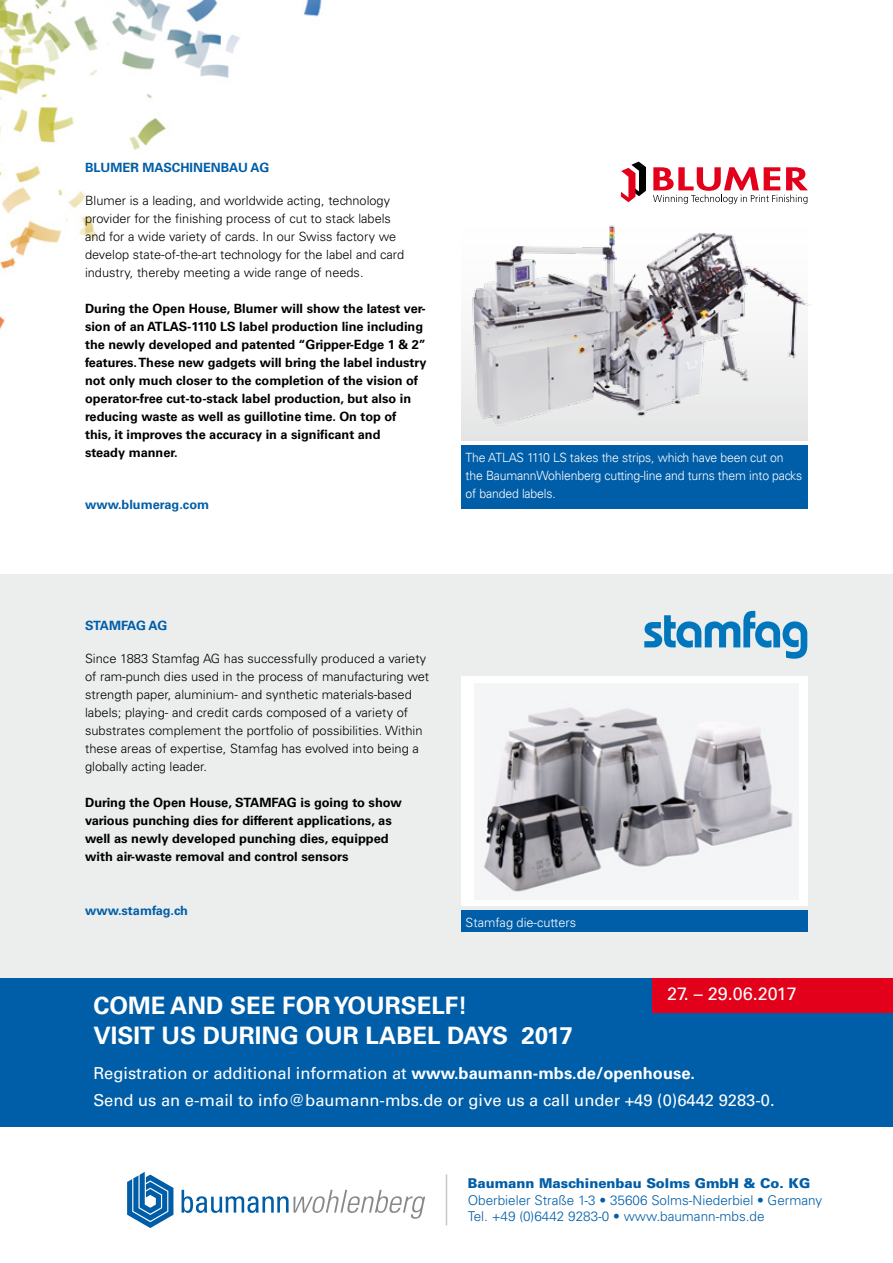
<style>
.page{position:relative;width:893px;height:1263px;background:#fff}
.page>*{position:absolute;margin:0;border:0;box-sizing:border-box;transform-origin:0 0}
.t1{font:700 24px/30px "Univers";color:#fff}
.t2{font:18px "Univers";color:#fff}
.t3{font:16.5px/27px "Univers";color:#fff}
.t4{font:300 13.5px/16.5px "Univers";color:#005ea8}
.t5{font:900 13.5px "Univers";color:#005ea8}
.t6{font:300 12.75px/18px "Univers";color:#000}
.t7{font:700 12.75px/18px "Univers";color:#000}
.t8{font:300 12.75px/18px "Univers";letter-spacing:-.01em;color:#fff;scale:.96 1}
.t9{font:700 12.75px "Univers";color:#005ea8}
.t10{font:300 12.75px "Univers";letter-spacing:-.01em;color:#fff}
.t11{font:700 12.75px "Univers";letter-spacing:-.02em;color:#005ea8}
.s1{font-weight:700}
</style>
<div class="page">
<div style="left:0;top:574px;width:893px;height:451px;background:#eceded"></div>
<img style="left:0;top:0;width:322px;height:330px">
<div style="left:461px;top:676px;width:347px;height:230px;background:#fff"></div>
<img style="left:475px;top:683px;width:324px;height:216px">
<div style="left:461px;top:910px;width:347px;height:22px;background:#005ea8"></div>
<div style="left:0;top:978px;width:893px;height:149px;background:#005ea8"></div>
<div style="left:653px;top:978px;width:240px;height:34px;background:#e2001a"></div>
<div style="left:461px;top:211px;width:347px;height:230px;background:linear-gradient(to bottom,#fff,#e6e6e7)"></div>
<svg style="left:621px;top:162px;width:25px;height:40px"></svg>
<svg style="left:653px;top:167px;width:155px;height:37px"></svg>
<svg style="left:644px;top:611px;width:163px;height:48px"></svg>
<hr style="left:446px;top:1174px;width:1px;height:51px;background:#c6c7c8">
<svg style="left:127px;top:1172px;width:46px;height:56px"></svg>
<svg style="left:182px;top:1190px;width:243px;height:29px"></svg>
<div style="left:461px;top:445px;width:347px;height:64px;background:#005ea8"></div>
<img style="left:465px;top:220px;width:346px;height:215px">
<p class="t9" style="left:85px;top:160px;width:186px">BLUMER MASCHINENBAU AG</p>
<p class="t6" style="left:85px;top:192px;width:321px">Blumer is a leading, and worldwide acting, technology provider for the finishing process of cut to stack labels and for a wide variety of cards. In our Swiss factory we develop state-of-the-art technology for the label and card industry, thereby meeting a wide range of needs.</p>
<p class="t7" style="left:85px;top:300px;width:343px">During the Open House, Blumer will show the latest ver&shy;sion of an ATLAS-1110 LS label production line including the newly developed and patented “Gripper-Edge 1 &amp; 2” features. These new gadgets will bring the label industry not only much closer to the completion of the vision of operator-free cut-to-stack label production, but also in reducing waste as well as guillotine time. On top of<br>this, it improves the accuracy in a significant and<br>steady manner.</p>
<p class="t9" style="left:85px;top:497px;width:126px">www.blumerag.com</p>
<p class="t8" style="left:466px;top:448px;width:352px">The ATLAS 1110 LS takes the strips, which have been cut on the BaumannWohlenberg cutting-line and turns them into packs of banded labels.</p>
<p class="t11" style="left:85px;top:617px;width:84px">STAMFAG AG</p>
<p class="t6" style="left:85px;top:650px;width:346px">Since 1883 Stamfag AG has successfully produced a variety of ram-punch dies used in the process of manufacturing wet strength paper, aluminium- and synthetic materials-based labels; playing- and credit cards composed of a variety of substrates complement the portfolio of possibilities. Within these areas of expertise, Stamfag has evolved into being a globally acting leader.</p>
<p class="t7" style="left:85px;top:794px;width:318px">During the Open House, STAMFAG is going to show various punching dies for different applications, as well as newly developed punching dies, equipped with air-waste removal and control sensors</p>
<p class="t9" style="left:85px;top:903px;width:105px">www.stamfag.ch</p>
<p class="t10" style="left:466px;top:915px;width:112px">Stamfag die-cutters</p>
<h2 class="t2" style="left:667px;top:983px;width:131px">27. – 29.06.2017</h2>
<h1 class="t1" style="left:94px;top:990px;width:481px">COME AND SEE FOR YOURSELF!<br>VISIT US DURING OUR LABEL DAYS 2017</h1>
<p class="t3" style="left:94px;top:1060px;width:683px">Registration or additional information at <span class="s1">www.baumann-mbs.de/openhouse.<br></span>Send us an e-mail to info@baumann-mbs.de or give us a call under +49 (0)6442 9283-0.</p>
<p class="t5" style="left:468px;top:1175px;width:344px">Baumann Maschinenbau Solms GmbH &amp; Co. KG</p>
<p class="t4" style="left:468px;top:1192px;width:356px">Oberbieler Straße 1-3 • 35606 Solms-Niederbiel • Germany<br>Tel. +49 (0)6442 9283-0 • www.baumann-mbs.de</p>
</div>
